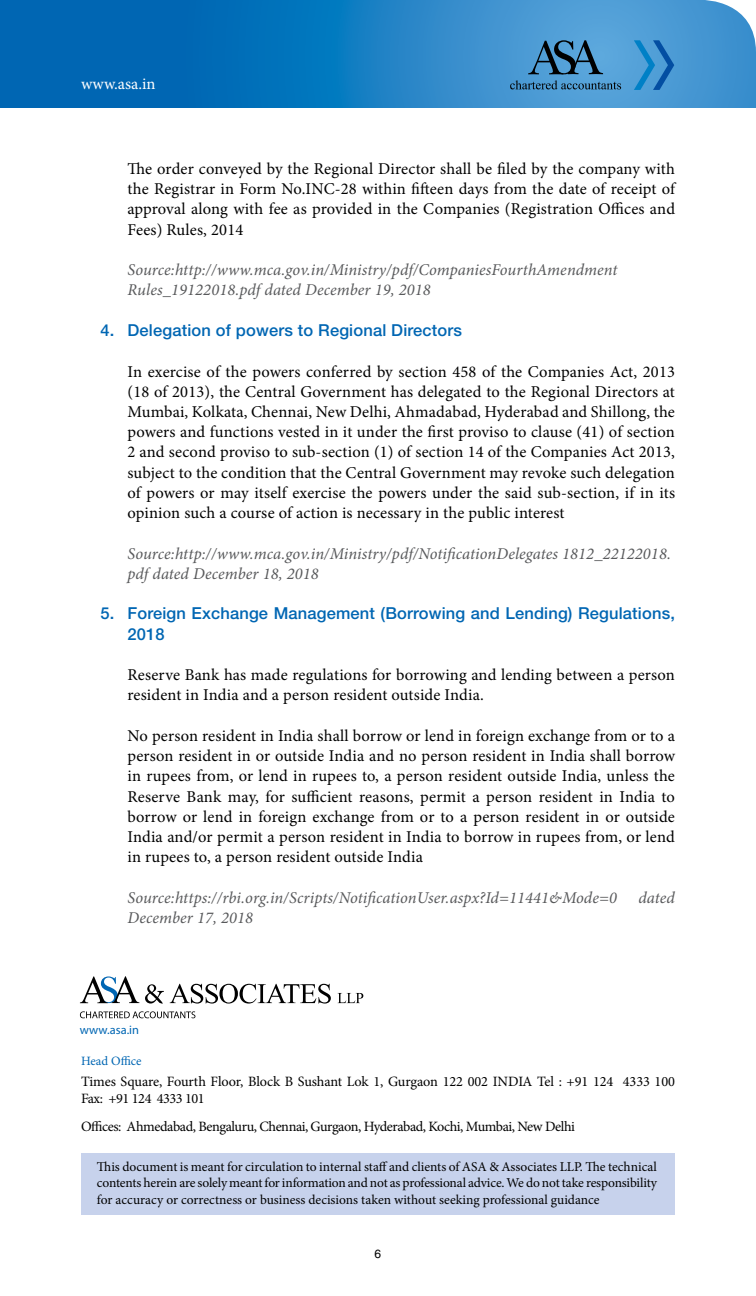
<style>
.page{position:relative;width:756px;height:1296px;background:#fff}
.page>*{position:absolute;margin:0;border:0;box-sizing:border-box;transform-origin:0 0}
.t1{font:16.5px/20.2px "Minion Pro";letter-spacing:.01em;color:#000;text-align:justify}
.t2{font:italic 16.5px/20.2px "Minion Pro";letter-spacing:.005em;color:#58595b}
.t3{font:500 16.5px/20.2px "Helvetica Neue";letter-spacing:.01em;color:#0066b3}
.t4{font:16.5px "Minion Pro";letter-spacing:.005em;color:#fff}
.t5{font:14.25px/17.1px "Minion Pro";letter-spacing:-.025em;color:#000}
.t6{font:13.5px/16.2px "Minion Pro";color:#000;text-align:justify}
.t7{font:12.75px "Minion Pro";color:#0066b3}
.t8{font:12.45px "Myriad Pro";color:#0066b3}
.t9{font:12px "Helvetica";color:#000}
</style>
<div class="page">
<svg style="left:0;top:0;width:756px;height:108px;background:#207fc3"></svg>
<svg style="left:634px;top:40px;width:40px;height:50px;background:#378ccb"></svg>
<svg style="left:510px;top:80px;width:111px;height:9px"></svg>
<svg style="left:528px;top:40px;width:75px;height:34px;background:#3c739a"></svg>
<div style="left:81px;top:1154px;width:594px;height:61px;background:#c7d2ec"></div>
<svg style="left:80px;top:976px;width:59px;height:27px"></svg>
<svg style="left:145px;top:984px;width:218px;height:20px"></svg>
<svg style="left:80px;top:1011px;width:115px;height:7px"></svg>
<p class="t4" style="left:81px;top:73px;width:76px">www.asa.in</p>
<p class="t1" style="left:127px;top:159px;width:549px">The order conveyed by the Regional Director shall be filed by the company with the Registrar in Form No.INC-28 within fifteen days from the date of receipt of approval along with fee as provided in the Companies (Registration Offices and Fees) Rules, 2014</p>
<p class="t2" style="left:127px;top:260px;width:492px">Source:http://www.mca.gov.in/Ministry/pdf/CompaniesFourthAmendment<br>Rules_19122018.pdf dated December 19, 2018</p>
<p class="t3" style="left:101px;top:320px;width:363px">4. Delegation of powers to Regional Directors</p>
<p class="t1" style="left:127px;top:361px;width:549px">In exercise of the powers conferred by section 458 of the Companies Act, 2013 (18 of 2013), the Central Government has delegated to the Regional Directors at Mumbai, Kolkata, Chennai, New Delhi, Ahmadabad, Hyderabad and Shillong, the powers and functions vested in it under the first proviso to clause (41) of section 2 and second proviso to sub-section (1) of section 14 of the Companies Act 2013, subject to the condition that the Central Government may revoke such delegation of powers or may itself exercise the powers under the said sub-section, if in its opinion such a course of action is necessary in the public interest</p>
<p class="t2" style="left:127px;top:543px;width:545px">Source:http://www.mca.gov.in/Ministry/pdf/NotificationDelegates 1812_22122018. pdf dated December 18, 2018</p>
<p class="t3" style="left:127px;top:603px;width:549px;text-indent:-27px">5. Foreign Exchange Management (Borrowing and Lending) Regulations,<br>2018</p>
<p class="t1" style="left:127px;top:665px;width:549px">Reserve Bank has made regulations for borrowing and lending between a person resident in India and a person resident outside India.</p>
<p class="t1" style="left:127px;top:726px;width:549px">No person resident in India shall borrow or lend in foreign exchange from or to a person resident in or outside India and no person resident in India shall borrow in rupees from, or lend in rupees to, a person resident outside India, unless the Reserve Bank may, for sufficient reasons, permit a person resident in India to borrow or lend in foreign exchange from or to a person resident in or outside India and/or permit a person resident in India to borrow in rupees from, or lend in rupees to, a person resident outside India</p>
<p class="t2" style="left:127px;top:888px;width:491px">Source:https://rbi.org.in/Scripts/NotificationUser.aspx?Id=11441&amp;Mode=0</p>
<p class="t2" style="left:639px;top:888px;width:38px">dated</p>
<p class="t2" style="left:127px;top:908px;width:127px">December 17, 2018</p>
<p class="t8" style="left:80px;top:1023px;width:61px">www.asa.in</p>
<p class="t7" style="left:81px;top:1052px;width:62px">Head Office</p>
<p class="t5" style="left:81px;top:1073px;width:596px">Times Square, Fourth Floor, Block B Sushant Lok 1, Gurgaon 122 002 INDIA Tel : +91 124 4333 100<br>Fax: +91 124 4333 101</p>
<p class="t5" style="left:81px;top:1118px;width:496px">Offices: Ahmedabad, Bengaluru, Chennai, Gurgaon, Hyderabad, Kochi, Mumbai, New Delhi</p>
<p class="t6" style="left:97px;top:1159px;width:562px">This document is meant for circulation to internal staff and clients of ASA &amp; Associates LLP. The technical contents herein are solely meant for information and not as professional advice. We do not take responsibility for accuracy or correctness or business decisions taken without seeking professional guidance</p>
<p class="t9" style="left:375px;top:1247px;width:8px">6</p>
</div>
